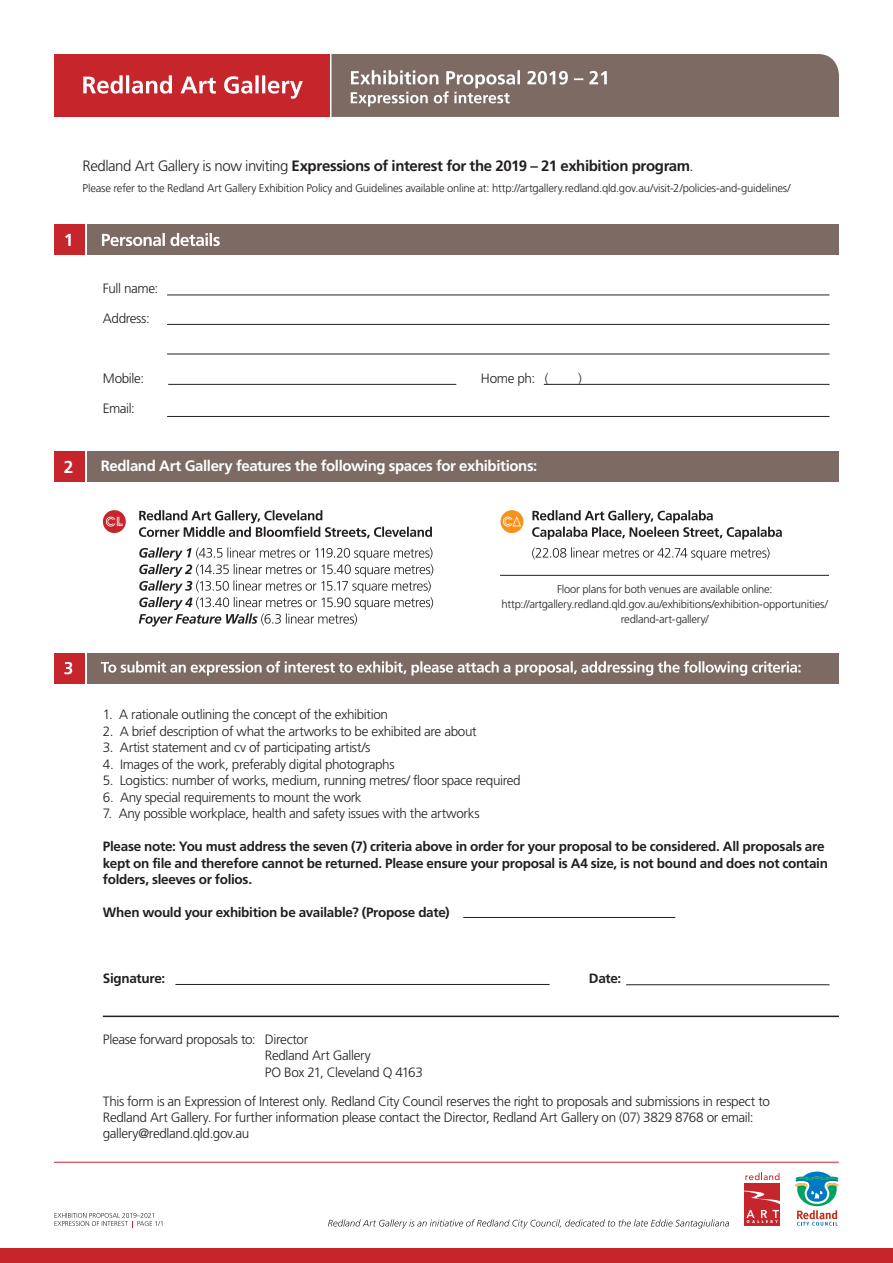
<style>
.page{position:relative;width:893px;height:1263px;background:#fff}
.page>*{position:absolute;margin:0;border:0;box-sizing:border-box;transform-origin:0 0}
.t1{font:700 17.25px "Frutiger 65";color:#fff}
.t2{font:700 15px "Frutiger 65";letter-spacing:-.025em;color:#231f20}
.t3{font:700 15px "Frutiger 65";letter-spacing:-.03em;color:#fff}
.t4{font:300 13.5px/16.4px "Frutiger 45";letter-spacing:-.03em;color:#231f20}
.t5{font:700 13.5px/16.5px "Frutiger 65";letter-spacing:-.02em;color:#231f20}
.t6{font:300 11.25px/15px "Frutiger 45";letter-spacing:-.02em;color:#231f20;text-align:center}
.s1{font-family:"Frutiger 45";font-weight:300}
</style>
<div class="page">
<div style="left:88px;top:452px;width:751px;height:30px;background:#7c6a63"></div>
<div style="left:54px;top:452px;width:30px;height:30px;background:#c6252c"></div>
<div style="left:88px;top:653px;width:751px;height:30px;background:#7c6a63"></div>
<svg style="left:101px;top:661px;width:699px;height:15px"></svg>
<div style="left:54px;top:653px;width:30px;height:30px;background:#c6252c"></div>
<svg style="left:64px;top:662px;width:8px;height:12px"></svg>
<div style="left:54px;top:54px;width:276px;height:63px;background:#c6252c"></div>
<div style="left:0;top:1248px;width:893px;height:15px;background:#c6252c"></div>
<svg style="left:795px;top:1171px;width:44px;height:55px"></svg>
<div style="left:744px;top:1183px;width:36px;height:43px;background:#c6252c"></div>
<svg style="left:745px;top:1173px;width:34px;height:7px"></svg>
<svg style="left:744px;top:1190px;width:36px;height:33px"></svg>
<svg style="left:55px;top:1213px;width:107px;height:14px"></svg>
<hr style="left:54px;top:1162px;width:785px;height:1px;background:#c6252c">
<svg style="left:331px;top:54px;width:508px;height:63px;background:#84736d"></svg>
<svg style="left:83px;top:75px;width:220px;height:24px"></svg>
<hr style="left:167px;top:295px;width:662px;height:1px;background:#231f20">
<hr style="left:167px;top:324px;width:662px;height:1px;background:#231f20">
<hr style="left:167px;top:354px;width:662px;height:1px;background:#231f20">
<hr style="left:544px;top:384px;width:285px;height:1px;background:#231f20">
<hr style="left:463px;top:917px;width:212px;height:1px;background:#231f20">
<hr style="left:626px;top:984px;width:203px;height:1px;background:#231f20">
<hr style="left:175px;top:984px;width:375px;height:1px;background:#231f20">
<hr style="left:168px;top:384px;width:288px;height:1px;background:#231f20">
<hr style="left:167px;top:416px;width:662px;height:1px;background:#231f20">
<svg style="left:532px;top:547px;width:237px;height:13px"></svg>
<svg style="left:532px;top:510px;width:250px;height:30px"></svg>
<svg style="left:139px;top:547px;width:294px;height:79px"></svg>
<svg style="left:139px;top:510px;width:293px;height:28px"></svg>
<svg style="left:103px;top:510px;width:23px;height:23px"></svg>
<svg style="left:106px;top:517px;width:17px;height:9px"></svg>
<svg style="left:500px;top:510px;width:23px;height:23px"></svg>
<svg style="left:503px;top:516px;width:18px;height:10px"></svg>
<hr style="left:500px;top:575px;width:329px;height:1px;background:#231f20">
<svg style="left:328px;top:1219px;width:401px;height:9px"></svg>
<div style="left:88px;top:225px;width:751px;height:30px;background:#7c6a63"></div>
<svg style="left:102px;top:233px;width:118px;height:13px"></svg>
<div style="left:54px;top:225px;width:30px;height:30px;background:#c6252c"></div>
<svg style="left:65px;top:234px;width:6px;height:12px"></svg>
<hr style="left:103px;top:1015px;width:736px;height:2px;background:#231f20">
<p class="t2" style="left:83px;top:160px;width:613px"><span class="s1">Redland Art Gallery is now inviting</span> Expressions of interest for the 2019 – 21 exhibition program<span class="s1">.</span></p>
<p class="t6" style="left:83px;top:181px;width:709px">Please refer to the Redland Art Gallery Exhibition Policy and Guidelines available online at: http://artgallery.redland.qld.gov.au/visit-2/policies-and-guidelines/</p>
<p class="t4" style="left:103px;top:281px;width:57px">Full name:</p>
<p class="t4" style="left:103px;top:311px;width:48px">Address:</p>
<p class="t4" style="left:103px;top:371px;width:43px">Mobile:</p>
<p class="t4" style="left:481px;top:371px;width:69px">Home ph: (</p>
<p class="t4" style="left:578px;top:371px;width:5px">)</p>
<p class="t4" style="left:103px;top:401px;width:34px">Email:</p>
<p class="t1" style="left:64px;top:460px;width:11px">2</p>
<p class="t3" style="left:101px;top:460px;width:438px">Redland Art Gallery features the following spaces for exhibitions:</p>
<p class="t6" style="left:502px;top:583px;width:328px">Floor plans for both venues are available online: http://artgallery.redland.qld.gov.au/exhibitions/exhibition-opportunities/ redland-art-gallery/</p>
<p class="t4" style="left:103px;top:707px;width:287px">1. A rationale outlining the concept of the exhibition</p>
<p class="t4" style="left:103px;top:724px;width:375px">2. A brief description of what the artworks to be exhibited are about</p>
<p class="t4" style="left:103px;top:740px;width:269px">3. Artist statement and cv of participating artist/s</p>
<p class="t4" style="left:103px;top:757px;width:293px">4. Images of the work, preferably digital photographs</p>
<p class="t4" style="left:103px;top:773px;width:419px">5. Logistics: number of works, medium, running metres/ floor space required</p>
<p class="t4" style="left:103px;top:790px;width:260px">6. Any special requirements to mount the work</p>
<p class="t4" style="left:103px;top:806px;width:378px">7. Any possible workplace, health and safety issues with the artworks</p>
<p class="t5" style="left:103px;top:839px;width:726px">Please note: You must address the seven (7) criteria above in order for your proposal to be considered. All proposals are kept on file and therefore cannot be returned. Please ensure your proposal is A4 size, is not bound and does not contain folders, sleeves or folios.</p>
<p class="t5" style="left:103px;top:905px;width:348px">When would your exhibition be available? (Propose date)</p>
<p class="t5" style="left:103px;top:971px;width:64px">Signature:</p>
<p class="t5" style="left:589px;top:971px;width:34px">Date:</p>
<p class="t4" style="left:265px;top:1032px;width:159px;text-indent:-162px">Please forward proposals to: Director<br>Redland Art Gallery<br>PO Box 21, Cleveland Q 4163</p>
<p class="t4" style="left:103px;top:1094px;width:668px">This form is an Expression of Interest only. Redland City Council reserves the right to proposals and submissions in respect to<br>Redland Art Gallery. For further information please contact the Director, Redland Art Gallery on (07) 3829 8768 or email: gallery@redland.qld.gov.au</p>
</div>
